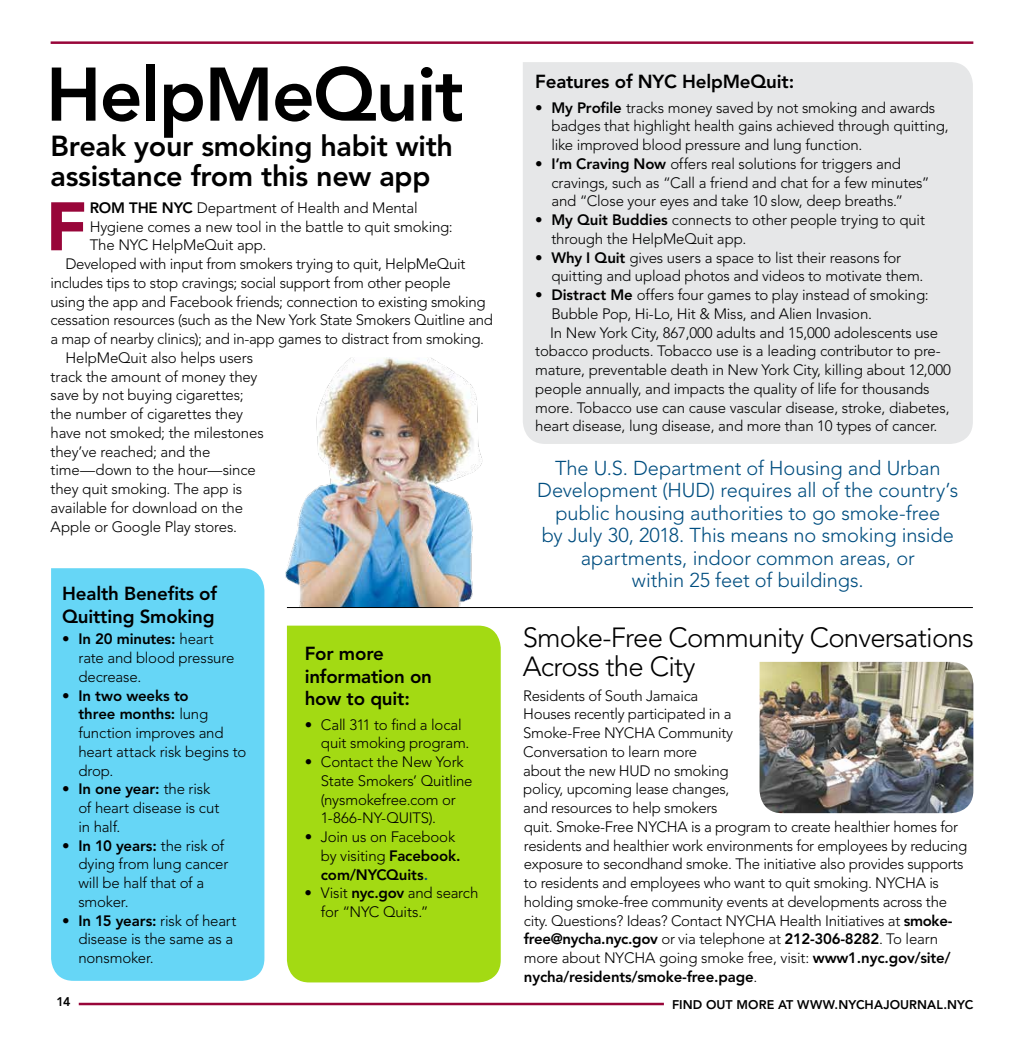
<style>
.page{position:relative;width:1024px;height:1050px;background:#fff}
.page>*{position:absolute;margin:0;border:0;box-sizing:border-box;transform-origin:0 0}
.t1{font:800 75px "Avenir LT Std";letter-spacing:-.025em;color:#000}
.t2{font:700 68.62px "Montserrat";color:#980539}
.t3{font:800 28.75px/30px "Avenir LT Std";letter-spacing:-.01em;color:#000}
.t4{font:300 27.5px/28.8px "Avenir LT Std";letter-spacing:-.03em;color:#000}
.t5{font:300 20px/22.5px "Avenir LT Std";letter-spacing:-.005em;color:#004e80;text-align:center}
.t6{font:800 18.75px/22.5px "Avenir LT Std";letter-spacing:-.01em;color:#000}
.t7{font:300 15px/18.8px "Avenir LT Std";letter-spacing:-.015em;color:#000}
.t8{font:800 12.5px "Avenir LT Std";letter-spacing:.005em;color:#000}
.s1{font-weight:800}
.s2{font-weight:800;color:#004e80}
</style>
<div class="page">
<hr style="left:79px;top:1002px;width:585px;height:3px;background:#980539">
<hr style="left:51px;top:41px;width:922px;height:3px;background:#980539">
<img style="left:285px;top:357px;width:198px;height:250px">
<div style="left:523px;top:62px;width:450px;height:382px;background:#e6e7e8"></div>
<div style="left:51px;top:568px;width:213px;height:412px;background:#66d6f6"></div>
<div style="left:287px;top:625px;width:214px;height:357px;background:#a3da13"></div>
<hr style="left:287px;top:607px;width:686px;height:1px;background:#000">
<img style="left:759px;top:662px;width:214px;height:151px">
<h1 class="t1" style="left:46px;top:50px;width:419px">HelpMeQuit</h1>
<h3 class="t3" style="left:51px;top:131px;width:404px">Break your smoking habit with assistance from this new app</h3>
<h2 class="t2" style="left:45px;top:185px;width:44px">F</h2>
<p class="t7" style="left:90px;top:198px;width:329px"><span class="s1">ROM THE NYC</span> Department of Health and Mental</p>
<p class="t7" style="left:90px;top:217px;width:364px">Hygiene comes a new tool in the battle to quit smoking:</p>
<p class="t7" style="left:90px;top:236px;width:178px">The NYC HelpMeQuit app.</p>
<p class="t7" style="left:65px;top:254px;width:401px">Developed with input from smokers trying to quit, HelpMeQuit</p>
<p class="t7" style="left:50px;top:273px;width:402px">includes tips to stop cravings; social support from other people</p>
<p class="t7" style="left:50px;top:292px;width:436px">using the app and Facebook friends; connection to existing smoking</p>
<p class="t7" style="left:50px;top:311px;width:444px">cessation resources (such as the New York State Smokers Quitline and</p>
<p class="t7" style="left:50px;top:329px;width:435px">a map of nearby clinics); and in-app games to distract from smoking.</p>
<p class="t7" style="left:66px;top:348px;width:189px">HelpMeQuit also helps users</p>
<p class="t7" style="left:51px;top:367px;width:208px">track the amount of money they</p>
<p class="t7" style="left:51px;top:386px;width:195px">save by not buying cigarettes;</p>
<p class="t7" style="left:51px;top:404px;width:194px">the number of cigarettes they</p>
<p class="t7" style="left:51px;top:423px;width:215px">have not smoked; the milestones</p>
<p class="t7" style="left:51px;top:442px;width:161px">they’ve reached; and the</p>
<p class="t7" style="left:51px;top:461px;width:207px">time—down to the hour—since</p>
<p class="t7" style="left:51px;top:479px;width:193px">they quit smoking. The app is</p>
<p class="t7" style="left:51px;top:498px;width:194px">available for download on the</p>
<p class="t7" style="left:51px;top:517px;width:188px">Apple or Google Play stores.</p>
<p class="t6" style="left:62px;top:582px;width:156px">Health Benefits of<br>Quitting Smoking</p>
<p class="t7" style="left:78px;top:629px;width:157px;text-indent:-16px">• <span class="s1">In 20 minutes:</span> heart rate and blood pressure decrease.</p>
<p class="t7" style="left:78px;top:686px;width:169px;text-indent:-16px">• <span class="s1">In two weeks to<br>three months:</span> lung function improves and heart attack risk begins to drop.</p>
<p class="t7" style="left:78px;top:779px;width:142px;text-indent:-16px">• <span class="s1">In one year:</span> the risk of heart disease is cut in half.</p>
<p class="t7" style="left:78px;top:836px;width:151px;text-indent:-16px">• <span class="s1">In 10 years:</span> the risk of dying from lung cancer will be half that of a smoker.</p>
<p class="t7" style="left:78px;top:911px;width:159px;text-indent:-16px">• <span class="s1">In 15 years:</span> risk of heart disease is the same as a nonsmoker.</p>
<p class="t6" style="left:305px;top:642px;width:129px">For more information on how to quit:</p>
<p class="t7" style="left:321px;top:715px;width:150px;text-indent:-16px">• Call 311 to find a local quit smoking program.</p>
<p class="t7" style="left:321px;top:752px;width:153px;text-indent:-16px">• Contact the New York<br>State Smokers’ Quitline (nysmokefree.com or<br>1-866-NY-QUITS).</p>
<p class="t7" style="left:321px;top:827px;width:141px;text-indent:-16px">• Join us on Facebook by visiting <span class="s1">Facebook. com/NYCQuits</span><span class="s2">.</span></p>
<p class="t7" style="left:321px;top:883px;width:159px;text-indent:-16px">• Visit <span class="s1">nyc.gov</span> and search for “NYC Quits.”</p>
<p class="t6" style="left:535px;top:70px;width:261px">Features of NYC HelpMeQuit:</p>
<p class="t7" style="left:551px;top:98px;width:399px;text-indent:-16px">• <span class="s1">My Profile</span> tracks money saved by not smoking and awards badges that highlight health gains achieved through quitting, like improved blood pressure and lung function.</p>
<p class="t7" style="left:551px;top:154px;width:380px;text-indent:-16px">• <span class="s1">I’m Craving Now</span> offers real solutions for triggers and cravings, such as “Call a friend and chat for a few minutes” and “Close your eyes and take 10 slow, deep breaths.”</p>
<p class="t7" style="left:551px;top:210px;width:375px;text-indent:-16px">• <span class="s1">My Quit Buddies</span> connects to other people trying to quit through the HelpMeQuit app.</p>
<p class="t7" style="left:551px;top:248px;width:373px;text-indent:-16px">• <span class="s1">Why I Quit</span> gives users a space to list their reasons for quitting and upload photos and videos to motivate them.</p>
<p class="t7" style="left:535px;top:285px;width:395px">• <span class="s1">Distract Me</span> offers four games to play instead of smoking:</p>
<p class="t7" style="left:551px;top:304px;width:322px">Bubble Pop, Hi-Lo, Hit &amp; Miss, and Alien Invasion.</p>
<p class="t7" style="left:550px;top:323px;width:389px">In New York City, 867,000 adults and 15,000 adolescents use</p>
<p class="t7" style="left:535px;top:342px;width:407px">tobacco products. Tobacco use is a leading contributor to pre-</p>
<p class="t7" style="left:535px;top:360px;width:417px">mature, preventable death in New York City, killing about 12,000</p>
<p class="t7" style="left:535px;top:379px;width:396px">people annually, and impacts the quality of life for thousands</p>
<p class="t7" style="left:535px;top:398px;width:416px">more. Tobacco use can cause vascular disease, stroke, diabetes,</p>
<p class="t7" style="left:535px;top:417px;width:404px">heart disease, lung disease, and more than 10 types of cancer.</p>
<p class="t5" style="left:537px;top:456px;width:423px">The U.S. Department of Housing and Urban Development (HUD) requires all of the country’s public housing authorities to go smoke-free<br>by July 30, 2018. This means no smoking inside apartments, indoor common areas, or<br>within 25 feet of buildings.</p>
<h3 class="t4" style="left:523px;top:623px;width:453px">Smoke-Free Community Conversations<br>Across the City</h3>
<p class="t7" style="left:523px;top:686px;width:445px">Residents of South Jamaica<br>Houses recently participated in a<br>Smoke-Free NYCHA Community<br>Conversation to learn more<br>about the new HUD no smoking<br>policy, upcoming lease changes,<br>and resources to help smokers<br>quit. Smoke-Free NYCHA is a program to create healthier homes for residents and healthier work environments for employees by reducing exposure to secondhand smoke. The initiative also provides supports to residents and employees who want to quit smoking. NYCHA is holding smoke-free community events at developments across the city. Questions? Ideas? Contact NYCHA Health Initiatives at <span class="s1">smoke&shy;free@nycha.nyc.gov</span> or via telephone at <span class="s1">212-306-8282</span>. To learn more about NYCHA going smoke free, visit: <span class="s1">www1.nyc.gov/site/ nycha/residents/smoke-free.page</span>.</p>
<p class="t8" style="left:56px;top:994px;width:15px">14</p>
<p class="t8" style="left:672px;top:996px;width:303px">FIND OUT MORE AT WWW.NYCHAJOURNAL.NYC</p>
</div>
